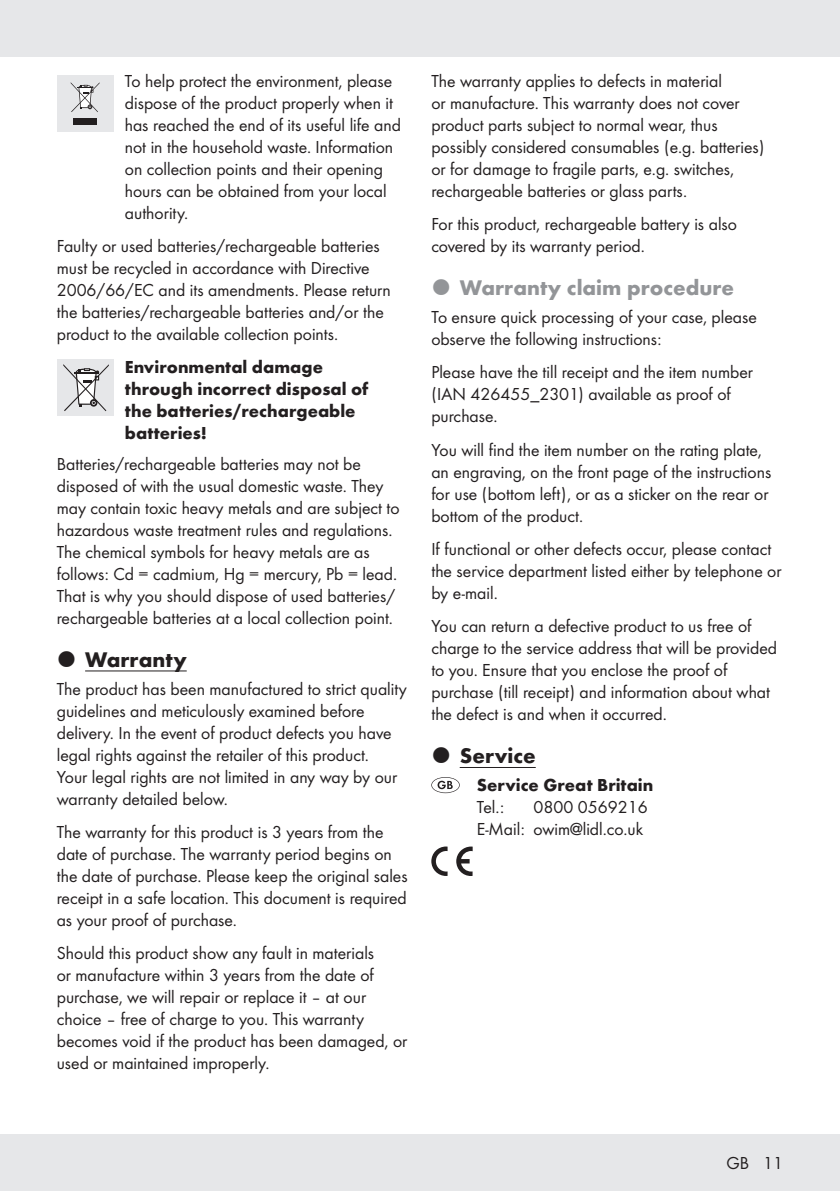
<style>
.page{position:relative;width:840px;height:1191px;background:#fff}
.page>*{position:absolute;margin:0;border:0;box-sizing:border-box;transform-origin:0 0}
.t1{font:700 22px "Futura";color:#939598}
.t2{font:700 22px "Futura";color:#231f20}
.Body_SB{font:18px/22px "Futura Boo";color:#231f20}
.Body{font:18px/22px "Futura Boo";color:#231f20}
.Headline-03_SB{font:700 18px/22px "Futura";color:#231f20}
.Service_Hotline{font:18px "Futura Boo";color:#231f20}
.Service_Hotline-2{font:700 18px "Futura";color:#231f20}
</style>
<div class="page">
<div style="left:0;top:1134px;width:839px;height:57px;background:#e6e7e9"></div>
<div style="left:0;top:0;width:839px;height:57px;background:#e6e7e9"></div>
<hr style="left:85px;top:670px;width:102px;height:1px;background:#231f20">
<div style="left:57px;top:360px;width:56px;height:56px;background:#e6e7e9"></div>
<svg style="left:63px;top:364px;width:46px;height:47px"></svg>
<hr style="left:459px;top:767px;width:76px;height:1px;background:#231f20">
<svg style="left:431px;top:777px;width:28px;height:16px"></svg>
<svg style="left:431px;top:846px;width:41px;height:30px"></svg>
<div style="left:57px;top:75px;width:56px;height:57px;background:#e6e7e9"></div>
<div style="left:73px;top:118px;width:24px;height:6px;background:#231f20"></div>
<svg style="left:71px;top:82px;width:28px;height:30px"></svg>
<p class="Body_SB" style="left:125px;top:69px;width:277px">To help protect the environment, please dispose of the product properly when it has reached the end of its useful life and not in the household waste. Information on collection points and their opening hours can be obtained from your local authority.</p>
<p class="Body_SB" style="left:57px;top:234px;width:335px">Faulty or used batteries/rechargeable batteries must be recycled in accordance with Directive 2006/66/EC and its amendments. Please return the batteries/rechargeable batteries and/or the product to the available collection points.</p>
<p class="Headline-03_SB" style="left:125px;top:354px;width:245px">Environmental damage through incorrect disposal of the batteries/rechargeable batteries!</p>
<p class="Body_SB" style="left:57px;top:452px;width:344px">Batteries/rechargeable batteries may not be disposed of with the usual domestic waste. They may contain toxic heavy metals and are subject to hazardous waste treatment rules and regulations.<br>The chemical symbols for heavy metals are as follows: Cd = cadmium, Hg = mercury, Pb = lead.<br>That is why you should dispose of used batteries/ rechargeable batteries at a local collection point.</p>
<p class="t2" style="left:85px;top:643px;width:103px">Warranty</p>
<p class="Body" style="left:57px;top:676px;width:351px">The product has been manufactured to strict quality guidelines and meticulously examined before delivery. In the event of product defects you have legal rights against the retailer of this product.<br>Your legal rights are not limited in any way by our warranty detailed below.</p>
<p class="Body_SB" style="left:57px;top:820px;width:352px">The warranty for this product is 3 years from the date of purchase. The warranty period begins on the date of purchase. Please keep the original sales receipt in a safe location. This document is required as your proof of purchase.</p>
<p class="Body_SB" style="left:57px;top:941px;width:352px">Should this product show any fault in materials<br>or manufacture within 3 years from the date of purchase, we will repair or replace it – at our choice – free of charge to you. This warranty becomes void if the product has been damaged, or used or maintained improperly.</p>
<p class="Body_SB" style="left:431px;top:69px;width:334px">The warranty applies to defects in material<br>or manufacture. This warranty does not cover product parts subject to normal wear, thus possibly considered consumables (e.g. batteries) or for damage to fragile parts, e.g. switches, rechargeable batteries or glass parts.</p>
<p class="Body_SB" style="left:431px;top:212px;width:307px">For this product, rechargeable battery is also covered by its warranty period.</p>
<p class="t1" style="left:459px;top:272px;width:276px">Warranty claim procedure</p>
<p class="Body" style="left:431px;top:305px;width:327px">To ensure quick processing of your case, please observe the following instructions:</p>
<p class="Body_SB" style="left:431px;top:360px;width:323px">Please have the till receipt and the item number (IAN 426455_2301) available as proof of purchase.</p>
<p class="Body_SB" style="left:431px;top:438px;width:341px">You will find the item number on the rating plate, an engraving, on the front page of the instructions for use (bottom left), or as a sticker on the rear or bottom of the product.</p>
<p class="Body_SB" style="left:431px;top:537px;width:351px">If functional or other defects occur, please contact the service department listed either by telephone or by e-mail.</p>
<p class="Body_SB" style="left:431px;top:614px;width:347px">You can return a defective product to us free of charge to the service address that will be provided to you. Ensure that you enclose the proof of purchase (till receipt) and information about what the defect is and when it occurred.</p>
<p class="t2" style="left:459px;top:740px;width:77px">Service</p>
<p class="Service_Hotline-2" style="left:476px;top:772px;width:178px">Service Great Britain</p>
<p class="Service_Hotline" style="left:476px;top:794px;width:29px">Tel. :</p>
<p class="Service_Hotline" style="left:533px;top:794px;width:116px">0800 0569216</p>
<p class="Service_Hotline" style="left:476px;top:816px;width:168px">E-Mail: owim@lidl.co.uk</p>
<p class="Body_SB" style="left:726px;top:1151px;width:58px">GB 11</p>
</div>
